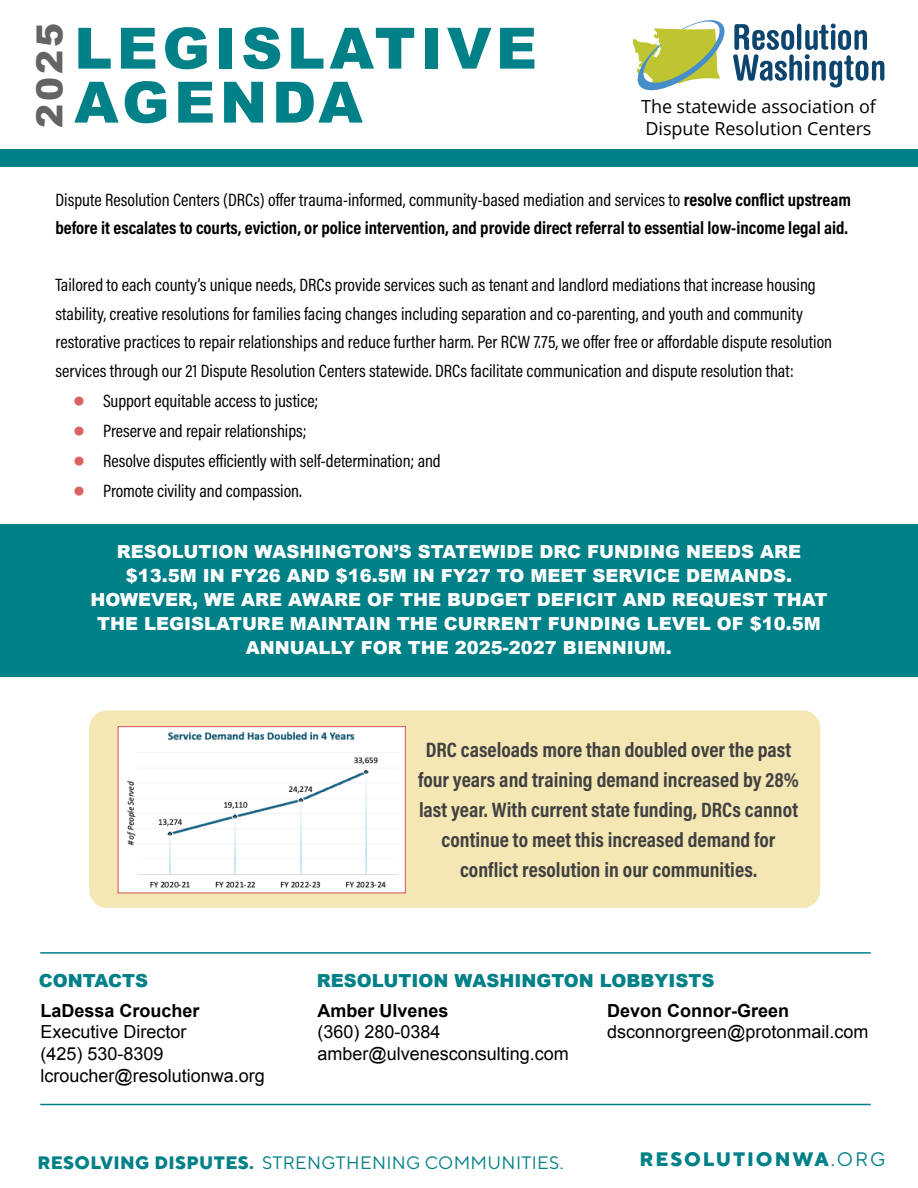
<style>
.page{position:relative;width:918px;height:1188px;background:#fff}
.page>*{position:absolute;margin:0;border:0;box-sizing:border-box;transform-origin:0 0}
.t1{font:900 57px/54px "Arial";letter-spacing:.08em;color:#008087}
.t2{font:900 36px "Arial";color:#636466}
.t3{font:700 21px/30px "Acumin Pro Cond";color:#414042;text-align:center}
.t4{font:800 19.5px "TT Norms";letter-spacing:.1em;color:#008087}
.t5{font:18px/28.5px "Acumin Pro Cond";color:#000}
.t6{font:900 18px/24px "Arial";color:#fff;text-align:center}
.t7{font:700 18px/28.5px "Acumin Pro Cond";color:#000}
.t8{font:18px/21.6px "Arial";color:#000}
.t9{font:18px "Open Sans";letter-spacing:-.005em;color:#000}
.t10{font:700 18px "Arial";color:#000}
.t11{font:18px "TT Norms";letter-spacing:.02em;color:#008087}
.t12{font:900 18px "Arial";color:#008087}
.s1{font-weight:400}
.s2{font-family:"Arial";font-size:21px;color:#d86360}
.s3{font-weight:800}
</style>
<div class="page">
<div style="left:0;top:149px;width:918px;height:18px;background:#008087"></div>
<svg style="left:633px;top:20px;width:251px;height:70px"></svg>
<div style="left:0;top:524px;width:918px;height:152px;background:#008087"></div>
<div style="left:89px;top:710px;width:731px;height:198px;background:#f4e7b3;border-radius:18px"></div>
<img style="left:120px;top:728px;width:284px;height:163px">
<div style="left:118px;top:726px;width:288px;height:167px;border:1px solid #d86360"></div>
<hr style="left:40px;top:952px;width:831px;height:2px;background:#008087">
<hr style="left:40px;top:1104px;width:831px;height:1px;background:#008087">
<h2 class="t2" style="left:24px;top:128px;width:106px;rotate:-90deg">2025</h2>
<h1 class="t1" style="left:74px;top:20px;width:464px">LEGISLATIVE<br>AGENDA</h1>
<p class="t9" style="left:641px;top:94px;width:236px">The statewide association of</p>
<p class="t9" style="left:646px;top:116px;width:227px">Dispute Resolution Centers</p>
<p class="t7" style="left:56px;top:185px;width:797px"><span class="s1">Dispute Resolution Centers (DRCs) offer trauma-informed, community-based mediation and services to</span> resolve conflict upstream before it escalates to courts, eviction, or police intervention, and provide direct referral to essential low-income legal aid.</p>
<p class="t5" style="left:55px;top:271px;width:778px">Tailored to each county’s unique needs, DRCs provide services such as tenant and landlord mediations that increase housing stability, creative resolutions for families facing changes including separation and co-parenting, and youth and community restorative practices to repair relationships and reduce further harm. Per RCW 7.75, we offer free or affordable dispute resolution services through our 21 Dispute Resolution Centers statewide. DRCs facilitate communication and dispute resolution that:</p>
<p class="t5" style="left:73px;top:386px;width:247px"><span class="s2">●</span> Support equitable access to justice;</p>
<p class="t5" style="left:73px;top:416px;width:235px"><span class="s2">●</span> Preserve and repair relationships;</p>
<p class="t5" style="left:73px;top:446px;width:369px"><span class="s2">●</span> Resolve disputes efficiently with self-determination; and</p>
<p class="t5" style="left:73px;top:476px;width:230px"><span class="s2">●</span> Promote civility and compassion.</p>
<p class="t6" style="left:90px;top:539px;width:739px">RESOLUTION WASHINGTON’S STATEWIDE DRC FUNDING NEEDS ARE $13.5M IN FY26 AND $16.5M IN FY27 TO MEET SERVICE DEMANDS.<br>HOWEVER, WE ARE AWARE OF THE BUDGET DEFICIT AND REQUEST THAT THE LEGISLATURE MAINTAIN THE CURRENT FUNDING LEVEL OF $10.5M ANNUALLY FOR THE 2025-2027 BIENNIUM.</p>
<p class="t3" style="left:418px;top:734px;width:382px">DRC caseloads more than doubled over the past four years and training demand increased by 28% last year. With current state funding, DRCs cannot continue to meet this increased demand for conflict resolution in our communities.</p>
<p class="t12" style="left:39px;top:967px;width:111px">CONTACTS</p>
<p class="t12" style="left:317px;top:967px;width:399px">RESOLUTION WASHINGTON LOBBYISTS</p>
<p class="t10" style="left:40px;top:999px;width:161px">LaDessa Croucher</p>
<p class="t8" style="left:40px;top:1022px;width:226px">Executive Director<br>(425) 530-8309 lcroucher@resolutionwa.org</p>
<p class="t10" style="left:607px;top:999px;width:184px">Devon Connor-Green</p>
<p class="t8" style="left:607px;top:1022px;width:263px">dsconnorgreen@protonmail.com</p>
<p class="t10" style="left:317px;top:999px;width:133px">Amber Ulvenes</p>
<p class="t8" style="left:317px;top:1022px;width:253px">(360) 280-0384 amber@ulvenesconsulting.com</p>
<p class="t11" style="left:38px;top:1152px;width:528px"><span class="s3">RESOLVING DISPUTES.</span> STRENGTHENING COMMUNITIES.</p>
<p class="t4" style="left:639px;top:1147px;width:248px">RESOLUTIONWA<span class="s1">.ORG</span></p>
</div>
